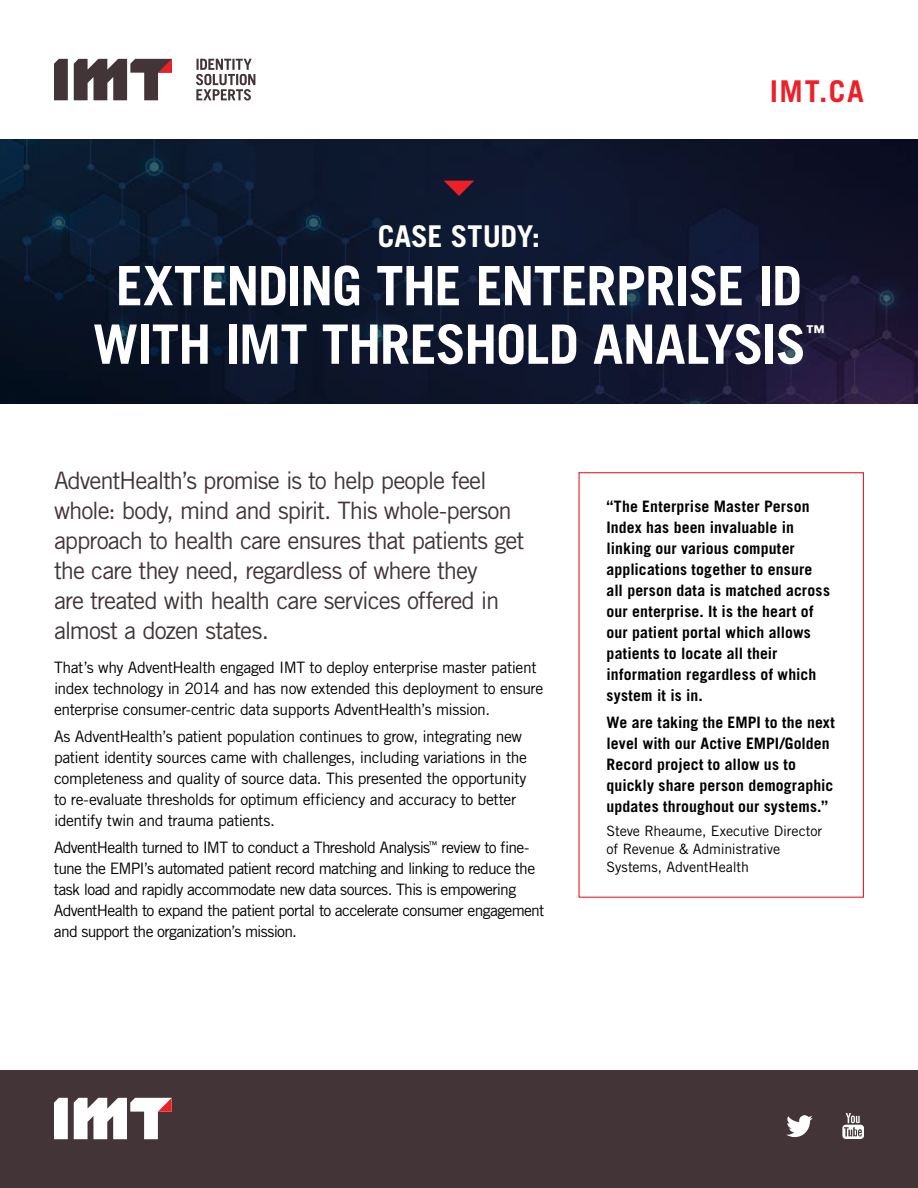
<style>
.page{position:relative;width:918px;height:1188px;background:#fff}
.page>*{position:absolute;margin:0;border:0;box-sizing:border-box;transform-origin:0 0}
.t1{font:700 54.3px/58.5px "Trade Gothic LT Std";letter-spacing:-.02em;color:#fff;text-align:center}
.t2{font:700 30px "Trade Gothic LT Std";letter-spacing:-.005em;color:#fff}
.t3{font:700 30px "Trade Gothic LT Std";color:#ed2027}
.t4{font:24px/30px "Trade Gothic LT Std";letter-spacing:-.045em;color:#433537}
.t5{font:700 19.05px "Trade Gothic LT Std";color:#fff}
.t6{font:15.75px/21px "Trade Gothic LT Std";letter-spacing:-.035em;color:#000}
.t7{font:700 15.75px/21px "Trade Gothic LT Std";letter-spacing:.005em;color:#000}
.t8{font:14.25px/18px "Trade Gothic LT Std";letter-spacing:-.01em;color:#000}
</style>
<div class="page">
<svg style="left:0;top:140px;width:918px;height:264px;background:#0e172e"></svg>
<div style="left:0;top:1071px;width:918px;height:117px;background:#433537"></div>
<svg style="left:786px;top:1115px;width:27px;height:22px"></svg>
<svg style="left:842px;top:1113px;width:22px;height:26px"></svg>
<svg style="left:54px;top:1098px;width:14px;height:41px"></svg>
<svg style="left:74px;top:1098px;width:98px;height:41px"></svg>
<svg style="left:196px;top:59px;width:59px;height:42px"></svg>
<svg style="left:54px;top:59px;width:14px;height:41px"></svg>
<svg style="left:74px;top:59px;width:98px;height:41px"></svg>
<svg style="left:444px;top:181px;width:30px;height:15px"></svg>
<div style="left:578px;top:472px;width:286px;height:426px;border:1px solid #ed2027"></div>
<h2 class="t3" style="left:770px;top:73px;width:96px">IMT.CA</h2>
<h2 class="t2" style="left:378px;top:218px;width:164px">CASE STUDY:</h2>
<h1 class="t1" style="left:93px;top:256px;width:715px">EXTENDING THE ENTERPRISE ID<br>WITH IMT THRESHOLD ANALYSIS</h1>
<p class="t5" style="left:806px;top:321px;width:21px">™</p>
<p class="t4" style="left:54px;top:466px;width:472px">AdventHealth’s promise is to help people feel whole: body, mind and spirit. This whole-person approach to health care ensures that patients get the care they need, regardless of where they<br>are treated with health care services offered in almost a dozen states.</p>
<p class="t6" style="left:54px;top:657px;width:491px">That’s why AdventHealth engaged IMT to deploy enterprise master patient index technology in 2014 and has now extended this deployment to ensure enterprise consumer-centric data supports AdventHealth’s mission.</p>
<p class="t6" style="left:54px;top:726px;width:475px">As AdventHealth’s patient population continues to grow, integrating new patient identity sources came with challenges, including variations in the completeness and quality of source data. This presented the opportunity to re-evaluate thresholds for optimum efficiency and accuracy to better identify twin and trauma patients.</p>
<p class="t6" style="left:54px;top:837px;width:492px">AdventHealth turned to IMT to conduct a Threshold Analysis<sup>™</sup> review to fine&shy;tune the EMPI’s automated patient record matching and linking to reduce the task load and rapidly accommodate new data sources. This is empowering AdventHealth to expand the patient portal to accelerate consumer engagement and support the organization’s mission.</p>
<p class="t7" style="left:607px;top:495px;width:225px">“The Enterprise Master Person<br>Index has been invaluable in linking our various computer applications together to ensure all person data is matched across our enterprise. It is the heart of our patient portal which allows patients to locate all their information regardless of which system it is in.</p>
<p class="t7" style="left:607px;top:711px;width:230px">We are taking the EMPI to the next level with our Active EMPI/Golden<br>Record project to allow us to quickly share person demographic updates throughout our systems.”</p>
<p class="t8" style="left:607px;top:821px;width:217px">Steve Rheaume, Executive Director of Revenue &amp; Administrative<br>Systems, AdventHealth</p>
</div>
